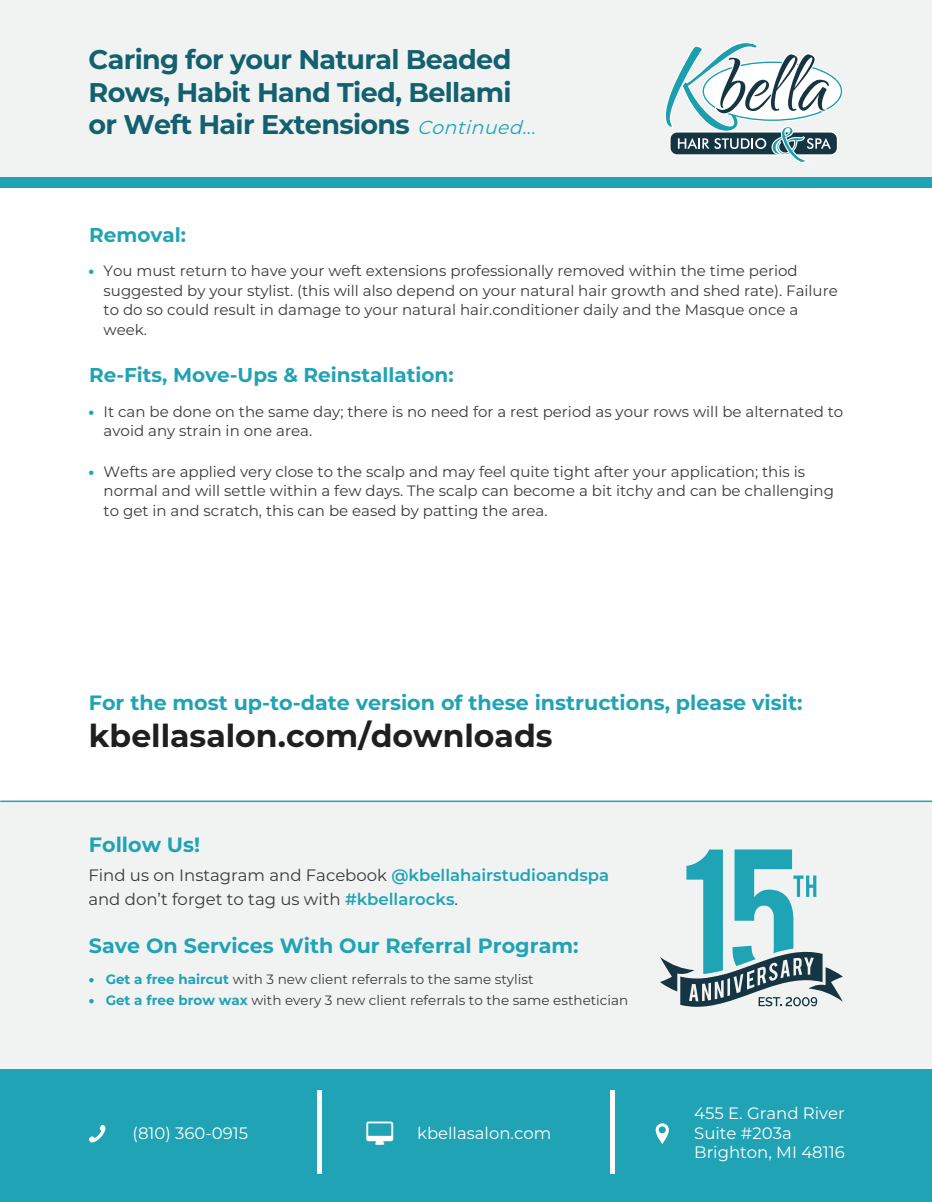
<style>
.page{position:relative;width:932px;height:1202px;background:#fff}
.page>*{position:absolute;margin:0;border:0;box-sizing:border-box;transform-origin:0 0}
.t1{font:700 31.5px "Montserrat";color:#201e1f}
.t2{font:700 27px/32.4px "Montserrat";letter-spacing:-.025em;color:#13606f;text-align:justify}
.t3{font:700 20.7px "Montserrat";color:#20a3b4}
.t4{font:700 19.95px "Montserrat";color:#20a3b4}
.t5{font:italic 18.9px "Montserrat";color:#20a3b4}
.t6{font:16.5px/24px "Montserrat";color:#393a39}
.t7{font:16.5px/19.8px "Montserrat";color:#fff}
.t8{font:15px/19.5px "Montserrat";color:#393a39}
.t9{font:13.5px/20.7px "Montserrat";color:#393a39}
.t10{font:900 13.5px/20.7px "Montserrat";color:#20a3b4}
.s1{font-weight:800;color:#1fa4b6}
.s2{font-weight:600;color:#20a3b4}
.s3{font-weight:700;color:#20a3b4}
</style>
<div class="page">
<div style="left:0;top:0;width:931px;height:183px;background:#f1f3f3"></div>
<div style="left:0;top:177px;width:931px;height:11px;background:#20a3b4"></div>
<div style="left:0;top:1065px;width:931px;height:137px;background:#20a3b4"></div>
<hr style="left:317px;top:1090px;width:4px;height:84px;background:#fff">
<hr style="left:610px;top:1090px;width:4px;height:84px;background:#fff">
<svg style="left:88px;top:1124px;width:18px;height:19px"></svg>
<svg style="left:655px;top:1123px;width:14px;height:20px"></svg>
<div style="left:0;top:801px;width:932px;height:267px;background:#f1f3f3"></div>
<hr style="left:0;top:800px;width:931px;height:2px;background:#20a3b4">
<svg style="left:660px;top:849px;width:182px;height:158px"></svg>
<svg style="left:665px;top:42px;width:178px;height:121px"></svg>
<h2 class="t2" style="left:89px;top:42px;width:424px">Caring for your Natural Beaded Rows, Habit Hand Tied, Bellami or Weft Hair Extensions</h2>
<p class="t5" style="left:417px;top:115px;width:126px">Continued...</p>
<h3 class="t4" style="left:89px;top:220px;width:98px">Removal:</h3>
<p class="t8" style="left:104px;top:260px;width:735px;text-indent:-15px"><span class="s1">•</span> You must return to have your weft extensions professionally removed within the time period suggested by your stylist. (this will also depend on your natural hair growth and shed rate). Failure to do so could result in damage to your natural hair.conditioner daily and the Masque once a week.</p>
<h3 class="t4" style="left:89px;top:361px;width:366px">Re-Fits, Move-Ups &amp; Reinstallation:</h3>
<p class="t8" style="left:104px;top:401px;width:741px;text-indent:-15px"><span class="s1">•</span> It can be done on the same day; there is no need for a rest period as your rows will be alternated to avoid any strain in one area.</p>
<p class="t8" style="left:104px;top:461px;width:732px;text-indent:-15px"><span class="s1">•</span> Wefts are applied very close to the scalp and may feel quite tight after your application; this is normal and will settle within a few days. The scalp can become a bit itchy and can be challenging to get in and scratch, this can be eased by patting the area.</p>
<h3 class="t3" style="left:89px;top:687px;width:715px">For the most up-to-date version of these instructions, please visit:</h3>
<h1 class="t1" style="left:89px;top:713px;width:465px">kbellasalon.com/downloads</h1>
<h3 class="t3" style="left:89px;top:830px;width:113px">Follow Us!</h3>
<p class="t6" style="left:88px;top:862px;width:522px">Find us on Instagram and Facebook <span class="s2">@kbellahairstudioandspa </span>and don’t forget to tag us with <span class="s2">#kbellarocks</span>.</p>
<h3 class="t3" style="left:89px;top:930px;width:491px">Save On Services With Our Referral Program:</h3>
<p class="t10" style="left:89px;top:968px;width:7px">• •</p>
<p class="t9" style="left:106px;top:968px;width:524px"><span class="s3">Get a free haircut</span> with 3 new client referrals to the same stylist<br><span class="s3">Get a free brow wax</span> with every 3 new client referrals to the same esthetician</p>
<p class="t7" style="left:133px;top:1122px;width:117px">(810) 360-0915</p>
<p class="t7" style="left:417px;top:1122px;width:136px">kbellasalon.com</p>
<p class="t7" style="left:694px;top:1102px;width:152px">455 E. Grand River<br>Suite #203a<br>Brighton, MI 48116</p>
</div>
